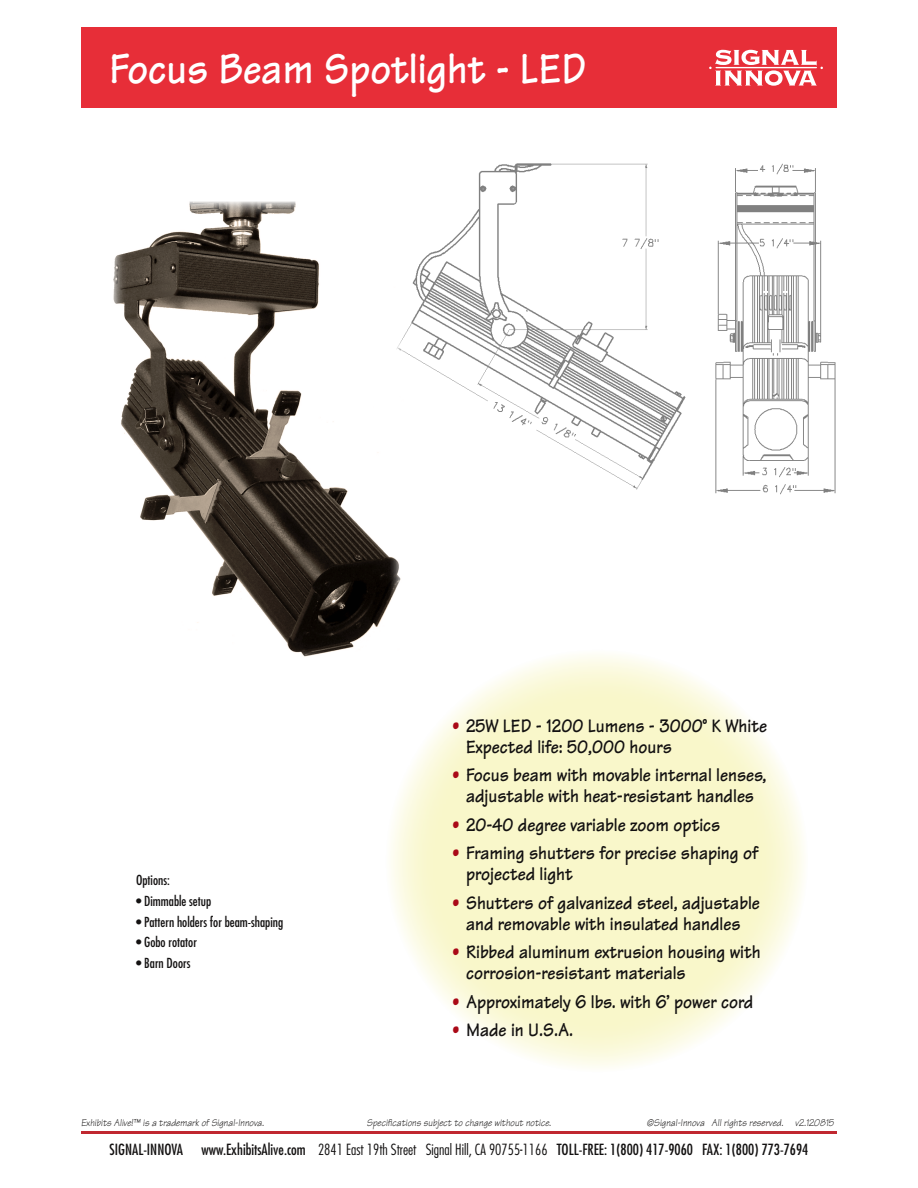
<style>
.page{position:relative;width:918px;height:1188px;background:#fff}
.page>*{position:absolute;margin:0;border:0;box-sizing:border-box;transform-origin:0 0}
.t1{font:700 45px "Tekton";color:#fff;scale:.9 1}
.t2{font:700 19.5px/21px "Tekton";color:#131111;scale:.9 1}
.t3{font:condensed 15px "Futura";color:#131111}
.t4{font:condensed 13.5px "Futura";color:#131111}
.t5{font:italic 10.5px "Tekton";color:#131111;scale:.9 1}
.s1{color:#aa0917}
.s2{font-weight:300}
</style>
<div class="page">
<hr style="left:81px;top:1131px;width:756px;height:3px;background:#c02830">
<div style="left:81px;top:27px;width:756px;height:81px;background:#e72e38"></div>
<svg style="left:709px;top:50px;width:114px;height:36px"></svg>
<img style="left:404px;top:163px;width:282px;height:327px">
<img style="left:715px;top:163px;width:121px;height:332px">
<img style="left:113px;top:202px;width:291px;height:455px">
<svg style="left:386px;top:650px;width:422px;height:422px;fill:#f9f7ca"></svg>
<h1 class="t1" style="left:109px;top:40px;width:531px">Focus Beam Spotlight - LED</h1>
<p class="t4" style="left:136px;top:872px;width:35px">Options:</p>
<p class="t4" style="left:136px;top:893px;width:77px">• Dimmable setup</p>
<p class="t4" style="left:136px;top:913px;width:149px">• Pattern holders for beam-shaping</p>
<p class="t4" style="left:136px;top:934px;width:62px">• Gobo rotator</p>
<p class="t4" style="left:136px;top:955px;width:56px">• Barn Doors</p>
<p class="t2" style="left:466px;top:715px;width:336px;text-indent:-13px"><span class="s1">•</span> 25W LED - 1200 Lumens - 3000° K White<br>Expected life: 50,000 hours</p>
<p class="t2" style="left:453px;top:764px;width:350px;text-align:center"><span class="s1">•</span> Focus beam with movable internal lenses, adjustable with heat-resistant handles</p>
<p class="t2" style="left:453px;top:814px;width:299px"><span class="s1">•</span> 20-40 degree variable zoom optics</p>
<p class="t2" style="left:466px;top:843px;width:326px;text-indent:-13px"><span class="s1">•</span> Framing shutters for precise shaping of projected light</p>
<p class="t2" style="left:453px;top:892px;width:343px;text-align:center"><span class="s1">•</span> Shutters of galvanized steel, adjustable and removable with insulated handles</p>
<p class="t2" style="left:466px;top:942px;width:329px;text-indent:-13px"><span class="s1">•</span> Ribbed aluminum extrusion housing with corrosion-resistant materials</p>
<p class="t2" style="left:453px;top:991px;width:336px"><span class="s1">•</span> Approximately 6 lbs. with 6’ power cord</p>
<p class="t2" style="left:453px;top:1020px;width:136px"><span class="s1">•</span> Made in U.S.A.</p>
<p class="t5" style="left:81px;top:1116px;width:205px">Exhibits Alive!™ is a trademark of Signal-Innova.</p>
<p class="t5" style="left:367px;top:1116px;width:206px">Specifications subject to change without notice.</p>
<p class="t5" style="left:646px;top:1116px;width:210px">©Signal-Innova All rights reserved. v2.120815</p>
<p class="t3" style="left:110px;top:1140px;width:700px">SIGNAL-INNOVA www.ExhibitsAlive.com <span class="s2">2841 East 19th Street Signal Hill, CA 90755-1166</span> TOLL-FREE: 1(800) 417-9060 FAX: 1(800) 773-7694</p>
</div>
